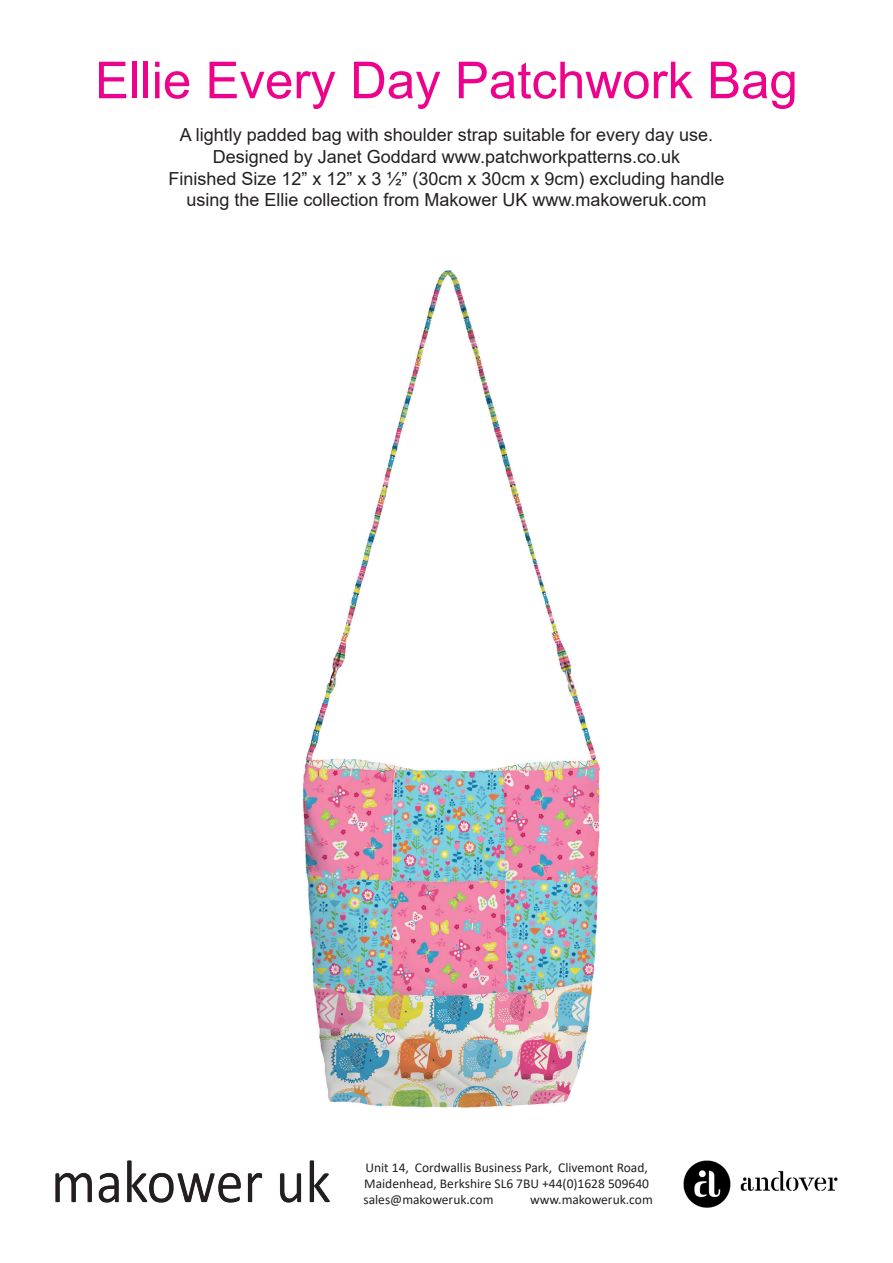
<style>
.page{position:relative;width:893px;height:1263px;background:#fff}
.page>*{position:absolute;margin:0;border:0;box-sizing:border-box;transform-origin:0 0}
.t1{font:51px "Arial";color:#ed028c}
.t2{font:18px/21.6px "Arial";color:#231f20;text-align:center}
.t3{font:13.5px/16.2px "Calibri";color:#231f20;text-align:justify}
</style>
<div class="page">
<img style="left:55px;top:1160px;width:275px;height:43px">
<img style="left:683px;top:1160px;width:155px;height:48px">
<img style="left:302px;top:270px;width:298px;height:838px">
<h1 class="t1" style="left:95px;top:45px;width:704px">Ellie Every Day Patchwork Bag</h1>
<p class="t2" style="left:168px;top:124px;width:558px">A lightly padded bag with shoulder strap suitable for every day use.<br>Designed by Janet Goddard www.patchworkpatterns.co.uk<br>Finished Size 12” x 12” x 3 ½” (30cm x 30cm x 9cm) excluding handle using the Ellie collection from Makower UK www.makoweruk.com</p>
<p class="t3" style="left:363px;top:1159px;width:287px">Unit 14, Cordwallis Business Park, Clivemont Road, Maidenhead, Berkshire SL6 7BU +44(0)1628 509640 sales@makoweruk.com</p>
<p class="t3" style="left:530px;top:1191px;width:124px">www.makoweruk.com</p>
</div>
